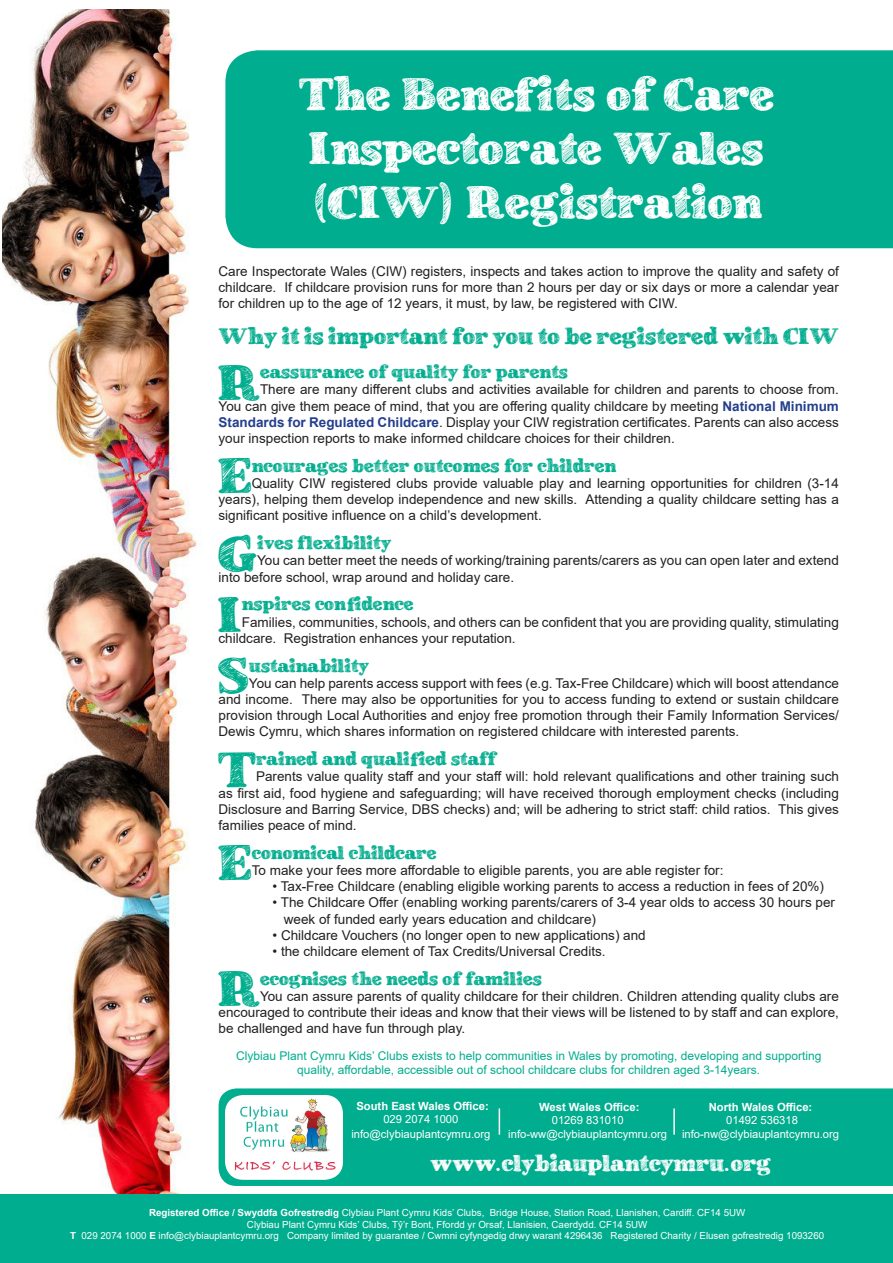
<style>
.page{position:relative;width:893px;height:1263px;background:#fff}
.page>*{position:absolute;margin:0;border:0;box-sizing:border-box;transform-origin:0 0}
.t1{font:49.05px "School Book New";color:#00ad8e}
.t2{font:45px/54px "School Book New";color:#fff}
.t3{font:22.5px "School Book New";color:#00ad8e}
.t4{font:22.5px "School Book New";color:#fff}
.t5{font:18px "School Book New";color:#00ad8e}
.t6{font:13.5px/16.2px "Arial";color:#231f20;text-align:justify}
.t7{font:12px/14.4px "Arial";color:#00ad8e;text-align:center}
.t8{font:11.25px "Arial";color:#fff}
.t9{font:700 11.25px "Arial";color:#fff}
.t10{font:9.75px "Arial";color:#fff}
.s1{font-weight:700;color:#253f8e}
.s2{font-weight:700}
</style>
<div class="page">
<img style="left:2px;top:9px;width:196px;height:1185px">
<div style="left:0;top:1194px;width:893px;height:69px;background:#00ad8e"></div>
<div style="left:225px;top:50px;width:668px;height:199px;background:#00ad8e"></div>
<div style="left:219px;top:1088px;width:674px;height:98px;background:#00ad8e"></div>
<img style="left:225px;top:1095px;width:118px;height:85px">
<svg style="left:499px;top:1108px;width:1px;height:27px"></svg>
<hr style="left:673px;top:1108px;width:2px;height:27px;background:#fff">
<p class="t2" style="left:299px;top:69px;width:477px">The Bene its of Care<br>Inspectorate Wales (CIW) Registration</p>
<p class="t6" style="left:219px;top:263px;width:622px">Care Inspectorate Wales (CIW) registers, inspects and takes action to improve the quality and safety of childcare. If childcare provision runs for more than 2 hours per day or six days or more a calendar year for children up to the age of 12 years, it must, by law, be registered with CIW.</p>
<p class="t3" style="left:219px;top:325px;width:622px">Why it is important for you to be registered with CIW</p>
<p class="t2" style="left:513px;top:69px;width:23px">f</p>
<p class="t1" style="left:218px;top:358px;width:43px">R</p>
<p class="t5" style="left:260px;top:363px;width:309px">eassurance of quality for parents</p>
<p class="t6" style="left:219px;top:381px;width:622px;text-indent:41px">There are many different clubs and activities available for children and parents to choose from.<br>You can give them peace of mind, that you are offering quality childcare by meeting <span class="s1">National Minimum Standards for Regulated Childcare</span>. Display your CIW registration certificates. Parents can also access your inspection reports to make informed childcare choices for their children.</p>
<p class="t1" style="left:218px;top:452px;width:36px">E</p>
<p class="t5" style="left:252px;top:456px;width:366px">ncourages better outcomes for children</p>
<p class="t6" style="left:219px;top:475px;width:622px;text-indent:33px">Quality CIW registered clubs provide valuable play and learning opportunities for children (3-14 years), helping them develop independence and new skills. Attending a quality childcare setting has a significant positive influence on a child’s development.</p>
<p class="t1" style="left:218px;top:529px;width:41px">G</p>
<p class="t5" style="left:257px;top:534px;width:135px">ives lexibility</p>
<p class="t5" style="left:297px;top:534px;width:10px">f</p>
<p class="t6" style="left:219px;top:552px;width:622px;text-indent:39px">You can better meet the needs of working/training parents/carers as you can open later and extend into before school, wrap around and holiday care.</p>
<p class="t1" style="left:218px;top:590px;width:25px">I</p>
<p class="t5" style="left:242px;top:595px;width:173px">nspires con idence</p>
<p class="t5" style="left:347px;top:595px;width:10px">f</p>
<p class="t6" style="left:219px;top:614px;width:622px;text-indent:23px">Families, communities, schools, and others can be confident that you are providing quality, stimulating childcare. Registration enhances your reputation.</p>
<p class="t1" style="left:218px;top:651px;width:33px">S</p>
<p class="t5" style="left:249px;top:656px;width:122px">ustainability</p>
<p class="t6" style="left:219px;top:675px;width:622px;text-indent:30px">You can help parents access support with fees (e.g. Tax-Free Childcare) which will boost attendance and income. There may also be opportunities for you to access funding to extend or sustain childcare provision through Local Authorities and enjoy free promotion through their Family Information Services/ Dewis Cymru, which shares information on registered childcare with interested parents.</p>
<p class="t1" style="left:218px;top:745px;width:40px">T</p>
<p class="t5" style="left:256px;top:750px;width:242px">rained and quali ied staff</p>
<p class="t5" style="left:410px;top:750px;width:10px">f</p>
<p class="t6" style="left:219px;top:768px;width:622px;text-indent:37px">Parents value quality staff and your staff will: hold relevant qualifications and other training such as first aid, food hygiene and safeguarding; will have received thorough employment checks (including Disclosure and Barring Service, DBS checks) and; will be adhering to strict staff: child ratios. This gives families peace of mind.</p>
<p class="t1" style="left:218px;top:839px;width:36px">E</p>
<p class="t5" style="left:252px;top:843px;width:186px">conomical childcare</p>
<p class="t6" style="left:252px;top:862px;width:473px">To make your fees more affordable to eligible parents, you are able register for:</p>
<p class="t6" style="left:273px;top:878px;width:553px">• Tax-Free Childcare (enabling eligible working parents to access a reduction in fees of 20%)</p>
<p class="t6" style="left:284px;top:894px;width:553px;text-indent:-11px">• The Childcare Offer (enabling working parents/carers of 3-4 year olds to access 30 hours per week of funded early years education and childcare)</p>
<p class="t6" style="left:273px;top:927px;width:375px">• Childcare Vouchers (no longer open to new applications) and</p>
<p class="t6" style="left:273px;top:943px;width:335px">• the childcare element of Tax Credits/Universal Credits.</p>
<p class="t1" style="left:218px;top:965px;width:43px">R</p>
<p class="t5" style="left:260px;top:969px;width:283px">ecognises the needs of families</p>
<p class="t6" style="left:219px;top:988px;width:622px;text-indent:41px">You can assure parents of quality childcare for their children. Children attending quality clubs are encouraged to contribute their ideas and know that their views will be listened to by staff and can explore, be challenged and have fun through play.</p>
<p class="t7" style="left:236px;top:1048px;width:587px">Clybiau Plant Cymru Kids’ Clubs exists to help communities in Wales by promoting, developing and supporting quality, affordable, accessible out of school childcare clubs for children aged 3-14years.</p>
<p class="t9" style="left:356px;top:1098px;width:134px">South East Wales Office:</p>
<p class="t8" style="left:383px;top:1112px;width:77px">029 2074 1000</p>
<p class="t8" style="left:351px;top:1126px;width:140px">info@clybiauplantcymru.org</p>
<p class="t9" style="left:709px;top:1099px;width:105px">North Wales Office:</p>
<p class="t8" style="left:726px;top:1112px;width:73px">01492 536318</p>
<p class="t8" style="left:682px;top:1126px;width:159px">info-nw@clybiauplantcymru.org</p>
<p class="t4" style="left:430px;top:1152px;width:343px">www.clybiauplantcymru.org</p>
<p class="t9" style="left:539px;top:1099px;width:102px">West Wales Office:</p>
<p class="t8" style="left:552px;top:1112px;width:73px">01269 831010</p>
<p class="t8" style="left:508px;top:1126px;width:160px">info-ww@clybiauplantcymru.org</p>
<p class="t10" style="left:149px;top:1206px;width:598px"><span class="s2">Registered Office / Swyddfa Gofrestredig</span> Clybiau Plant Cymru Kids’ Clubs, Bridge House, Station Road, Llanishen, Cardiff. CF14 5UW</p>
<p class="t10" style="left:247px;top:1217px;width:402px">Clybiau Plant Cymru Kids’ Clubs, Tŷ’r Bont, Ffordd yr Orsaf, Llanisien, Caerdydd. CF14 5UW</p>
<p class="t10" style="left:70px;top:1229px;width:755px"><span class="s2">T</span> 029 2074 1000 <span class="s2">E</span> info@clybiauplantcymru.org Company limited by guarantee / Cwmni cyfyngedig drwy warant 4296436 Registered Charity / Elusen gofrestredig 1093260</p>
</div>
